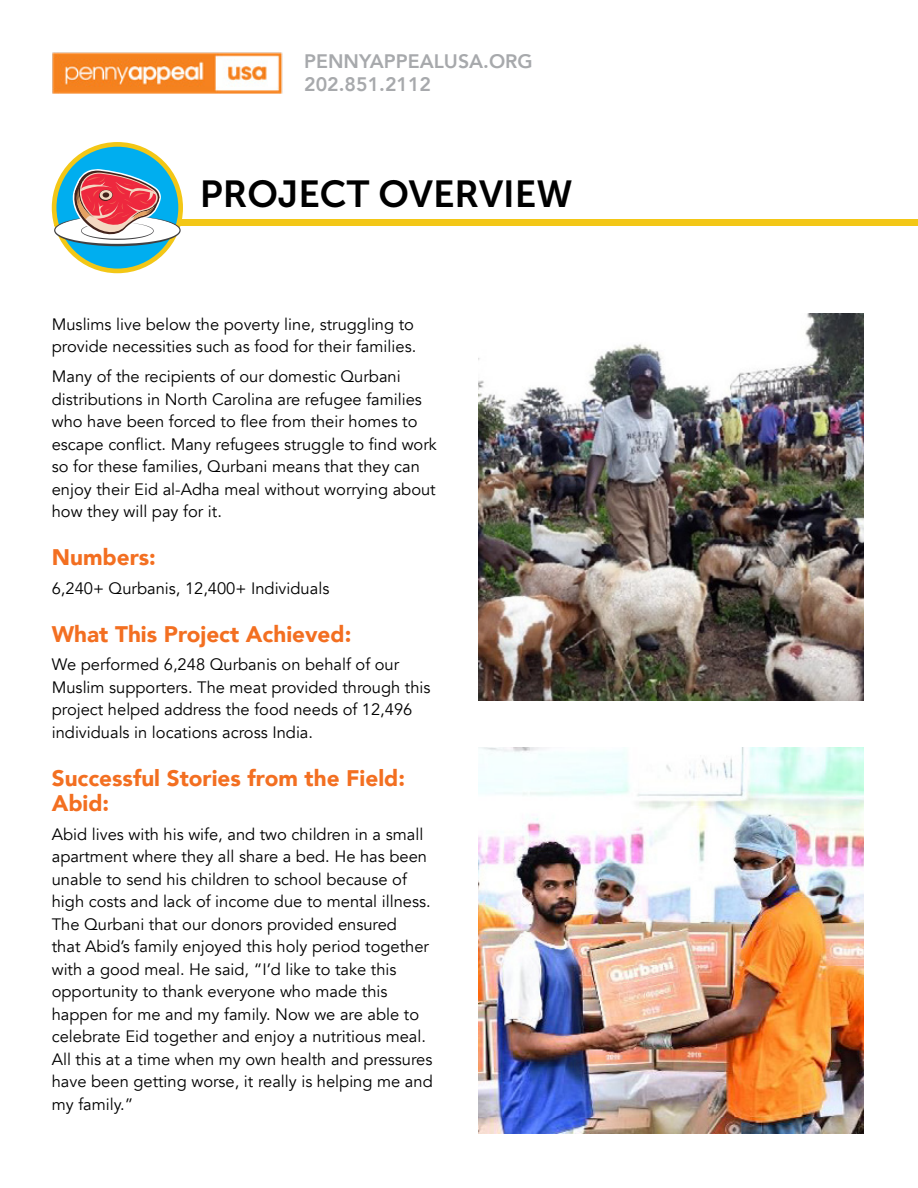
<style>
.page{position:relative;width:918px;height:1188px;background:#fff}
.page>*{position:absolute;margin:0;border:0;box-sizing:border-box;transform-origin:0 0}
.t1{font:37.5px "Museo Sans 700";color:#000}
.t2{font:900 22.5px/25.5px "Avenir";color:#f36f21}
.t3{font:800 19.5px/22.5px "Avenir";color:#a7a9ac}
.t4{font:16.5px/22.5px "Avenir";color:#000}
</style>
<div class="page">
<img style="left:53px;top:52px;width:230px;height:42px">
<div style="left:54px;top:219px;width:864px;height:6px;background:#f3c716"></div>
<img style="left:479px;top:313px;width:385px;height:387px">
<img style="left:479px;top:747px;width:385px;height:387px">
<div style="left:54px;top:144px;width:127px;height:127px;background:#00aeef;border-radius:50%"></div>
<div style="left:52px;top:142px;width:131px;height:131px;border:5px solid #f3c716;border-radius:50%"></div>
<svg style="left:54px;top:169px;width:127px;height:77px"></svg>
<p class="t3" style="left:304px;top:50px;width:230px">PENNYAPPEALUSA.ORG<br>202.851.2112</p>
<h1 class="t1" style="left:200px;top:173px;width:374px">PROJECT OVERVIEW</h1>
<p class="t4" style="left:52px;top:313px;width:366px">Muslims live below the poverty line, struggling to provide necessities such as food for their families.</p>
<p class="t4" style="left:52px;top:366px;width:387px">Many of the recipients of our domestic Qurbani distributions in North Carolina are refugee families who have been forced to flee from their homes to escape conflict. Many refugees struggle to find work so for these families, Qurbani means that they can enjoy their Eid al-Adha meal without worrying about how they will pay for it.</p>
<h2 class="t2" style="left:52px;top:544px;width:106px">Numbers:</h2>
<p class="t4" style="left:52px;top:577px;width:279px">6,240+ Qurbanis, 12,400+ Individuals</p>
<h2 class="t2" style="left:52px;top:621px;width:301px">What This Project Achieved:</h2>
<p class="t4" style="left:52px;top:654px;width:380px">We performed 6,248 Qurbanis on behalf of our Muslim supporters. The meat provided through this project helped address the food needs of 12,496 individuals in locations across India.</p>
<h2 class="t2" style="left:52px;top:765px;width:355px">Successful Stories from the Field:<br>Abid:</h2>
<p class="t4" style="left:52px;top:823px;width:383px">Abid lives with his wife, and two children in a small apartment where they all share a bed. He has been unable to send his children to school because of high costs and lack of income due to mental illness.<br>The Qurbani that our donors provided ensured<br>that Abid’s family enjoyed this holy period together with a good meal. He said, “I’d like to take this opportunity to thank everyone who made this happen for me and my family. Now we are able to celebrate Eid together and enjoy a nutritious meal.<br>All this at a time when my own health and pressures have been getting worse, it really is helping me and my family.”</p>
</div>
